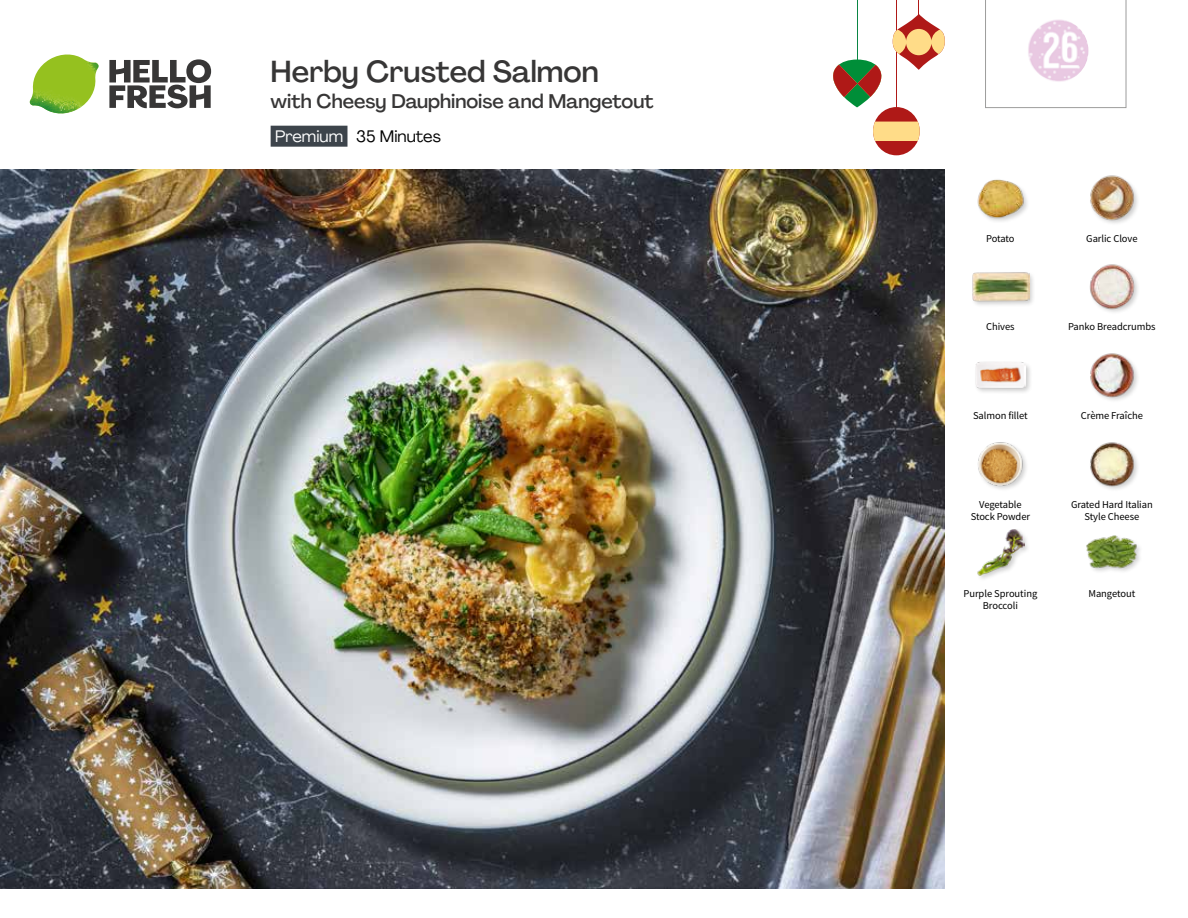
<style>
.page{position:relative;width:1188px;height:918px;background:#fff}
.page>*{position:absolute;margin:0;border:0;box-sizing:border-box;transform-origin:0 0}
.t1{font:500 30px "Agrandir";color:#373636}
.t2{font:500 19.5px "Agrandir";color:#373636}
.t3{font:16.5px "Agrandir";color:#000}
.t4{font:10.5px/12px "Source Sans Pro";letter-spacing:-.005em;color:#000;text-align:center}
.s1{color:#fff}
</style>
<div class="page">
<svg style="left:109px;top:59px;width:102px;height:49px"></svg>
<img style="left:30px;top:55px;width:69px;height:59px">
<div style="left:271px;top:126px;width:76px;height:21px;background:#3d444b"></div>
<img style="left:0;top:170px;width:945px;height:718px">
<hr style="left:857px;top:0;width:1px;height:96px;background:#0a8544">
<svg style="left:833px;top:60px;width:49px;height:47px"></svg>
<hr style="left:896px;top:0;width:1px;height:107px;background:#af1917">
<div style="left:873px;top:107px;width:47px;height:48px;background:#af1917;border-radius:50%"></div>
<svg style="left:873px;top:122px;width:47px;height:19px"></svg>
<hr style="left:918px;top:0;width:1px;height:56px;background:#af1917">
<svg style="left:893px;top:14px;width:52px;height:56px"></svg>
<div style="left:976px;top:528px;width:55px;height:54px;background:#000;opacity:.2"></div>
<img style="left:976px;top:528px;width:49px;height:49px">
<div style="left:1085px;top:534px;width:58px;height:40px;background:#000;opacity:.2"></div>
<img style="left:1085px;top:535px;width:56px;height:35px">
<div style="left:974px;top:361px;width:59px;height:34px;background:#000;opacity:.2"></div>
<img style="left:975px;top:361px;width:51px;height:34px">
<img style="left:978px;top:442px;width:48px;height:47px">
<img style="left:1090px;top:442px;width:48px;height:48px">
<img style="left:1090px;top:353px;width:48px;height:48px">
<img style="left:977px;top:179px;width:50px;height:42px">
<div style="left:972px;top:271px;width:63px;height:37px;background:#000;opacity:.2"></div>
<img style="left:972px;top:271px;width:57px;height:37px">
<img style="left:1089px;top:264px;width:49px;height:48px">
<img style="left:1090px;top:175px;width:48px;height:49px">
<svg style="left:985px;top:0;width:141px;height:108px"></svg>
<h1 class="t1" style="left:271px;top:53px;width:330px">Herby Crusted Salmon</h1>
<h2 class="t2" style="left:271px;top:89px;width:384px">with Cheesy Dauphinoise and Mangetout</h2>
<h3 class="t3" style="left:275px;top:126px;width:167px"><span class="s1">Premium</span> 35 Minutes</h3>
<p class="t4" style="left:986px;top:232px;width:30px">Potato</p>
<p class="t4" style="left:1086px;top:232px;width:53px">Garlic Clove</p>
<p class="t4" style="left:986px;top:321px;width:30px">Chives</p>
<p class="t4" style="left:1068px;top:321px;width:89px">Panko Breadcrumbs</p>
<p class="t4" style="left:973px;top:410px;width:56px">Salmon fillet</p>
<p class="t4" style="left:1081px;top:410px;width:64px">Crème Fraîche</p>
<p class="t4" style="left:971px;top:498px;width:61px">Vegetable<br>Stock Powder</p>
<p class="t4" style="left:1071px;top:498px;width:83px">Grated Hard Italian<br>Style Cheese</p>
<p class="t4" style="left:964px;top:587px;width:75px">Purple Sprouting</p>
<p class="t4" style="left:1088px;top:587px;width:48px">Mangetout</p>
<p class="t4" style="left:983px;top:599px;width:37px">Broccoli</p>
</div>
